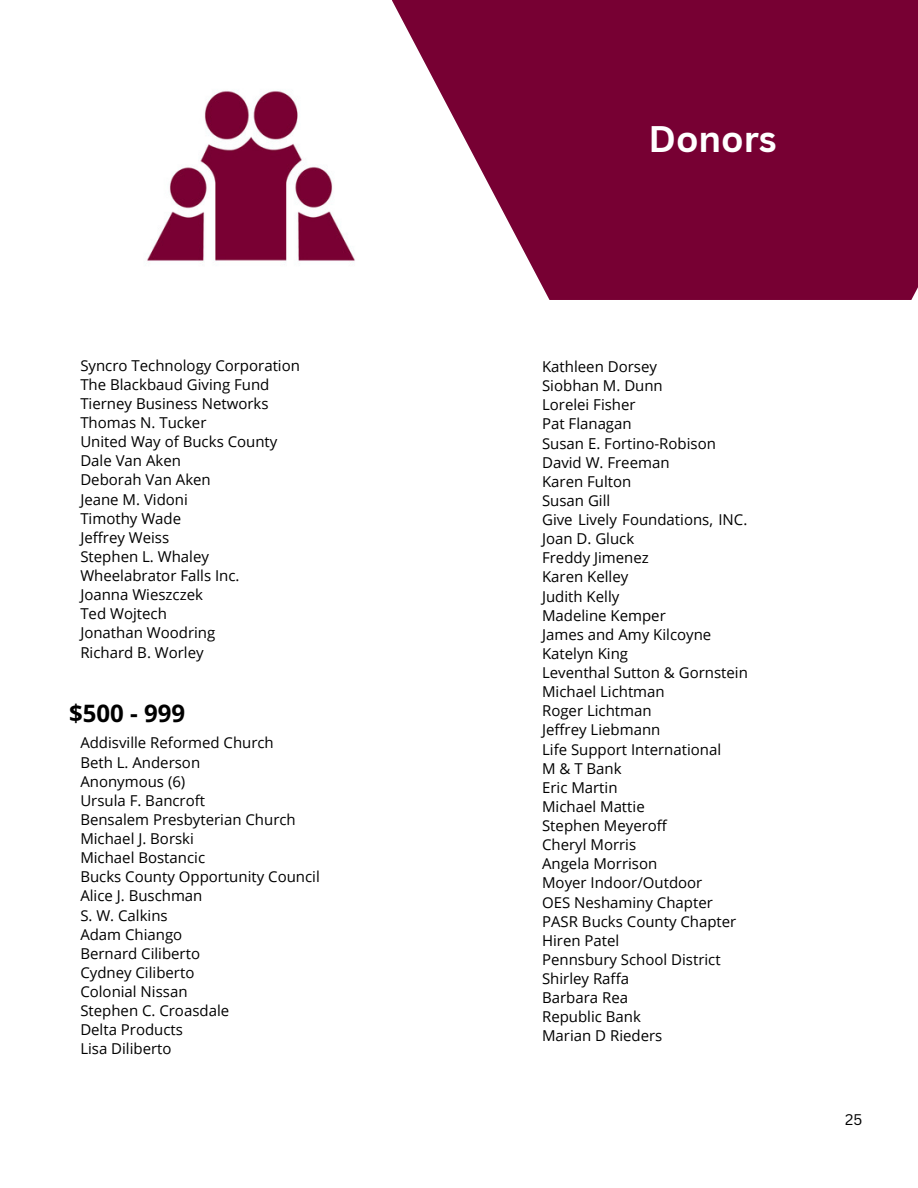
<style>
.page{position:relative;width:918px;height:1188px;background:#fff}
.page>*{position:absolute;margin:0;border:0;box-sizing:border-box;transform-origin:0 0}
.t1{font:700 36px "Canva Sans";color:#fff}
.t2{font:700 24px "Open Sans";color:#000}
.t3{font:15px/19.2px "Open Sans";color:#000}
.t4{font:15px "Canva Sans";color:#000}
</style>
<div class="page">
<svg style="left:392px;top:0;width:526px;height:300px;fill:#703"></svg>
<img style="left:147px;top:91px;width:208px;height:172px">
<p class="t3" style="left:80px;top:355px;width:221px">Syncro Technology Corporation<br>The Blackbaud Giving Fund<br>Tierney Business Networks<br>Thomas N. Tucker<br>United Way of Bucks County<br>Dale Van Aken<br>Deborah Van Aken<br>Jeane M. Vidoni<br>Timothy Wade<br>Jeffrey Weiss<br>Stephen L. Whaley<br>Wheelabrator Falls Inc.<br>Joanna Wieszczek<br>Ted Wojtech<br>Jonathan Woodring<br>Richard B. Worley</p>
<h2 class="t2" style="left:69px;top:696px;width:118px">$500 - 999</h2>
<p class="t3" style="left:80px;top:733px;width:241px">Addisville Reformed Church<br>Beth L. Anderson<br>Anonymous (6)<br>Ursula F. Bancroft<br>Bensalem Presbyterian Church<br>Michael J. Borski<br>Michael Bostancic<br>Bucks County Opportunity Council<br>Alice J. Buschman<br>S. W. Calkins<br>Adam Chiango<br>Bernard Ciliberto<br>Cydney Ciliberto<br>Colonial Nissan<br>Stephen C. Croasdale<br>Delta Products<br>Lisa Diliberto</p>
<h1 class="t1" style="left:649px;top:113px;width:130px">Donors</h1>
<p class="t3" style="left:542px;top:357px;width:207px">Kathleen Dorsey<br>Siobhan M. Dunn<br>Lorelei Fisher<br>Pat Flanagan<br>Susan E. Fortino-Robison<br>David W. Freeman<br>Karen Fulton<br>Susan Gill<br>Give Lively Foundations, INC.<br>Joan D. Gluck<br>Freddy Jimenez<br>Karen Kelley<br>Judith Kelly<br>Madeline Kemper<br>James and Amy Kilcoyne<br>Katelyn King<br>Leventhal Sutton &amp; Gornstein<br>Michael Lichtman<br>Roger Lichtman<br>Jeffrey Liebmann<br>Life Support International<br>M &amp; T Bank<br>Eric Martin<br>Michael Mattie<br>Stephen Meyeroff<br>Cheryl Morris<br>Angela Morrison<br>Moyer Indoor/Outdoor<br>OES Neshaminy Chapter<br>PASR Bucks County Chapter<br>Hiren Patel<br>Pennsbury School District<br>Shirley Raffa<br>Barbara Rea<br>Republic Bank<br>Marian D Rieders</p>
<p class="t4" style="left:845px;top:1109px;width:19px">25</p>
</div>
